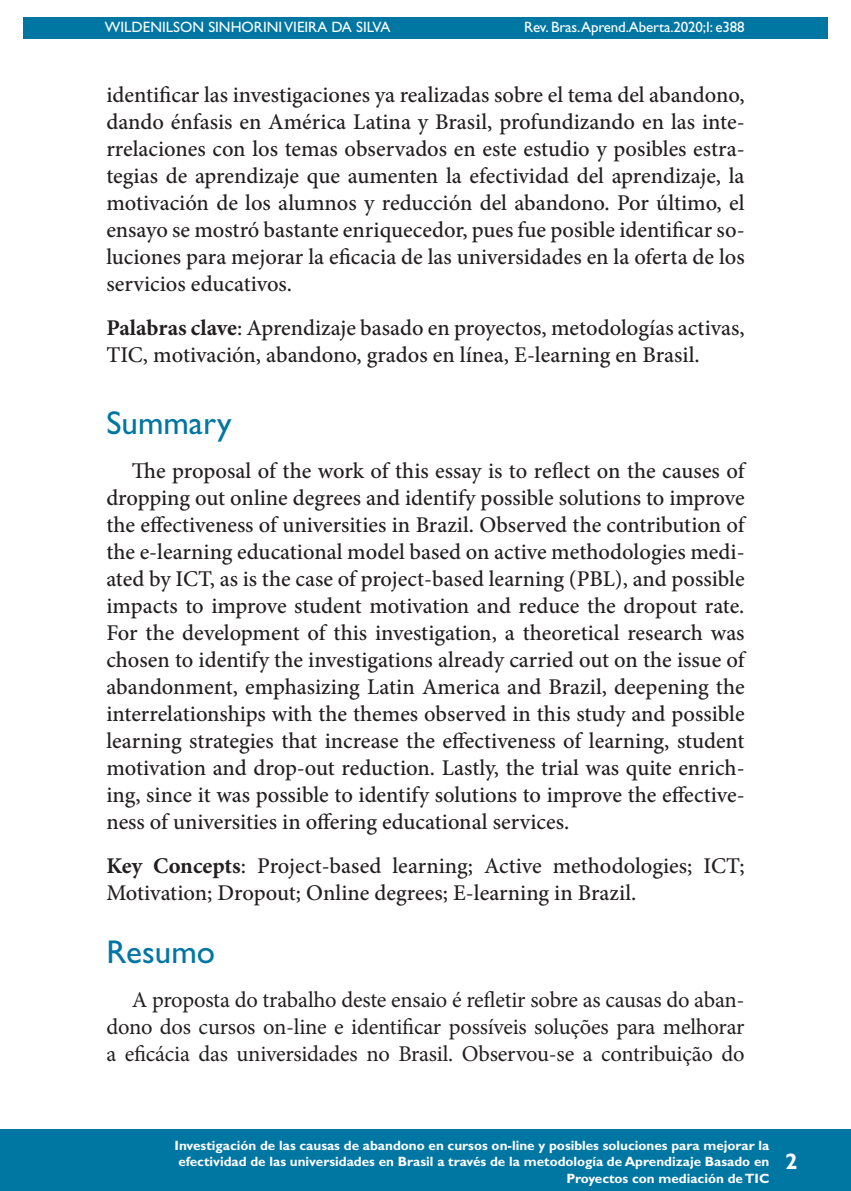
<style>
.page{position:relative;width:851px;height:1191px;background:#fff}
.page>*{position:absolute;margin:0;border:0;box-sizing:border-box;transform-origin:0 0}
.Titulo{font:33px "Gill Sans Std";color:#0076a3}
.Texto_corrido{font:500 22.5px/27px "Minion Pro";color:#231f20;text-align:justify}
.palavras-chave{font:500 22.5px/27px "Minion Pro";color:#231f20}
.Texto_corrido-2{font:22.5px/27px "Minion Pro";letter-spacing:-.01em;color:#231f20;text-align:justify}
.t1{font:700 22.5px "Gill Sans Std";color:#fff}
.t2{font:15px "Gill Sans Std";color:#fff}
.t3{font:700 13.5px/16.2px "Gill Sans Std";color:#fff;text-align:right}
.s1{font-weight:700}
</style>
<div class="page">
<hr style="left:104px;top:0;width:1px;height:467px;background:#0076a3">
<div style="left:23px;top:17px;width:804px;height:21px;background:#0076a3"></div>
<div style="left:0;top:1129px;width:850px;height:62px;background:#0076a3"></div>
<p class="t2" style="left:105px;top:18px;width:287px">WILDENILSON SINHORINI VIEIRA DA SILVA</p>
<p class="t2" style="left:524px;top:18px;width:222px">Rev. Bras.Aprend.Aberta.2020;I: e388</p>
<p class="Texto_corrido" style="left:106px;top:81px;width:639px">identificar las investigaciones ya realizadas sobre el tema del abandono, dando énfasis en América Latina y Brasil, profundizando en las inte&shy;rrelaciones con los temas observados en este estudio y posibles estra&shy;tegias de aprendizaje que aumenten la efectividad del aprendizaje, la motivación de los alumnos y reducción del abandono. Por último, el ensayo se mostró bastante enriquecedor, pues fue posible identificar so&shy;luciones para mejorar la eficacia de las universidades en la oferta de los servicios educativos.</p>
<p class="palavras-chave" style="left:106px;top:314px;width:639px"><span class="s1">Palabras clave</span>: Aprendizaje basado en proyectos, metodologías activas,<br>TIC, motivación, abandono, grados en línea, E-learning en Brasil.</p>
<p class="Titulo" style="left:106px;top:403px;width:127px">Summary</p>
<p class="Texto_corrido" style="left:106px;top:457px;width:639px;text-indent:26px">The proposal of the work of this essay is to reflect on the causes of dropping out online degrees and identify possible solutions to improve the effectiveness of universities in Brazil. Observed the contribution of the e-learning educational model based on active methodologies medi&shy;ated by ICT, as is the case of project-based learning (PBL), and possible impacts to improve student motivation and reduce the dropout rate.<br>For the development of this investigation, a theoretical research was chosen to identify the investigations already carried out on the issue of abandonment, emphasizing Latin America and Brazil, deepening the interrelationships with the themes observed in this study and possible learning strategies that increase the effectiveness of learning, student motivation and drop-out reduction. Lastly, the trial was quite enrich&shy;ing, since it was possible to identify solutions to improve the effective&shy;ness of universities in offering educational services.</p>
<p class="palavras-chave" style="left:106px;top:852px;width:639px"><span class="s1">Key Concepts</span>: Project-based learning; Active methodologies; ICT;<br>Motivation; Dropout; Online degrees; E-learning in Brazil.</p>
<p class="Titulo" style="left:106px;top:932px;width:110px">Resumo</p>
<p class="Texto_corrido-2" style="left:106px;top:986px;width:639px;text-indent:26px">A proposta do trabalho deste ensaio é refletir sobre as causas do aban&shy;dono dos cursos on-line e identificar possíveis soluções para melhorar a eficácia das universidades no Brasil. Observou-se a contribuição do</p>
<p class="t3" style="left:174px;top:1137px;width:596px">Investigación de las causas de abandono en cursos on-line y posibles soluciones para mejorar la efectividad de las universidades en Brasil a través de la metodología de Aprendizaje Basado en<br>Proyectos con mediación de TIC</p>
<p class="t1" style="left:785px;top:1148px;width:14px">2</p>
</div>
